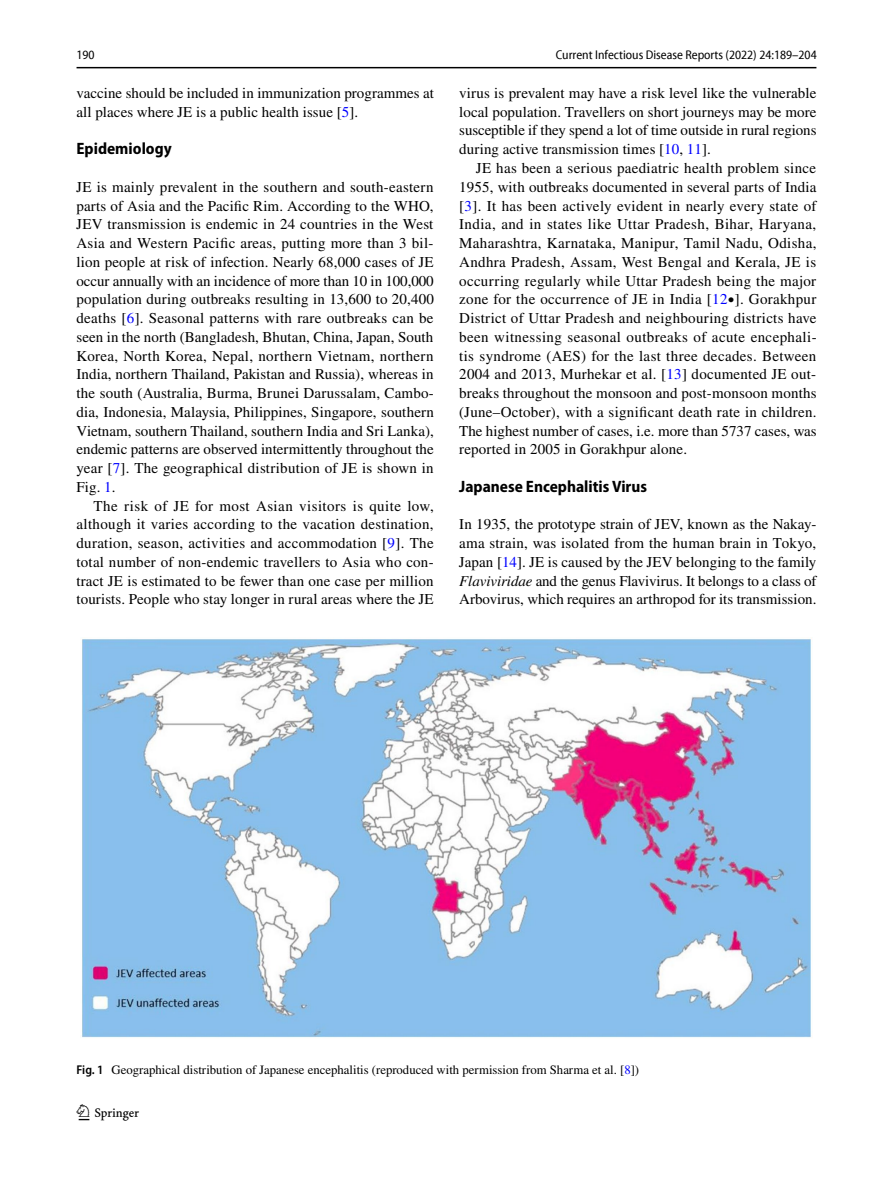
<style>
.page{position:relative;width:893px;height:1187px;background:#fff}
.page>*{position:absolute;margin:0;border:0;box-sizing:border-box;transform-origin:0 0}
.t1{font:22.5px "Springnew Regular 2";color:#000}
.t2{font:700 semi-condensed 16.5px "Myriad Pro";color:#000}
.t3{font:15px/18.8px "STIX";letter-spacing:.005em;color:#000;text-align:justify}
.t4{font:12.75px "STIX";color:#000}
.t5{font:semi-condensed 12.75px "Myriad Pro Unic";color:#000}
.s1{color:#00f}
.s2{font-size:12.75px}
.s3{font-style:italic}
.s4{font-family:"Myriad Pro";font-weight:600;font-stretch:semi-condensed}
</style>
<div class="page">
<hr style="left:77px;top:67px;width:739px;height:1px;background:#000">
<img style="left:81px;top:639px;width:731px;height:399px">
<p class="t5" style="left:77px;top:50px;width:20px">190</p>
<p class="t5" style="left:556px;top:50px;width:263px">Current Infectious Disease Reports (2022) 24:189–204</p>
<p class="t3" style="left:77px;top:84px;width:359px">vaccine should be included in immunization programmes at all places where JE is a public health issue [<span class="s1">5</span>].</p>
<p class="t2" style="left:77px;top:139px;width:97px">Epidemiology</p>
<p class="t3" style="left:77px;top:178px;width:359px">JE is mainly prevalent in the southern and south-eastern parts of Asia and the Pacific Rim. According to the WHO, JEV transmission is endemic in 24 countries in the West Asia and Western Pacific areas, putting more than 3 bil&shy;lion people at risk of infection. Nearly 68,000 cases of JE occur annually with an incidence of more than 10 in 100,000 population during outbreaks resulting in 13,600 to 20,400 deaths [<span class="s1">6</span>]. Seasonal patterns with rare outbreaks can be seen in the north (Bangladesh, Bhutan, China, Japan, South Korea, North Korea, Nepal, northern Vietnam, northern India, northern Thailand, Pakistan and Russia), whereas in the south (Australia, Burma, Brunei Darussalam, Cambo&shy;dia, Indonesia, Malaysia, Philippines, Singapore, southern Vietnam, southern Thailand, southern India and Sri Lanka), endemic patterns are observed intermittently throughout the year [<span class="s1">7</span>]. The geographical distribution of JE is shown in Fig. <span class="s1">1</span>.</p>
<p class="t3" style="left:77px;top:497px;width:359px;text-indent:17px">The risk of JE for most Asian visitors is quite low, although it varies according to the vacation destination, duration, season, activities and accommodation [<span class="s1">9</span>]. The total number of non-endemic travellers to Asia who con&shy;tract JE is estimated to be fewer than one case per million tourists. People who stay longer in rural areas where the JE</p>
<p class="t3" style="left:459px;top:84px;width:359px">virus is prevalent may have a risk level like the vulnerable local population. Travellers on short journeys may be more susceptible if they spend a lot of time outside in rural regions during active transmission times [<span class="s1">10</span>, <span class="s1">11</span>].</p>
<p class="t3" style="left:459px;top:159px;width:359px;text-indent:17px">JE has been a serious paediatric health problem since 1955, with outbreaks documented in several parts of India [<span class="s1">3</span>]. It has been actively evident in nearly every state of India, and in states like Uttar Pradesh, Bihar, Haryana, Maharashtra, Karnataka, Manipur, Tamil Nadu, Odisha, Andhra Pradesh, Assam, West Bengal and Kerala, JE is occurring regularly while Uttar Pradesh being the major zone for the occurrence of JE in India [<span class="s1">12</span><span class="s2">•</span>]. Gorakhpur District of Uttar Pradesh and neighbouring districts have been witnessing seasonal outbreaks of acute encephali&shy;tis syndrome (AES) for the last three decades. Between 2004 and 2013, Murhekar et al. [<span class="s1">13</span>] documented JE out&shy;breaks throughout the monsoon and post-monsoon months (June–October), with a significant death rate in children.<br>The highest number of cases, i.e. more than 5737 cases, was reported in 2005 in Gorakhpur alone.</p>
<p class="t2" style="left:459px;top:477px;width:189px">Japanese Encephalitis Virus</p>
<p class="t3" style="left:459px;top:516px;width:359px">In 1935, the prototype strain of JEV, known as the Nakay&shy;ama strain, was isolated from the human brain in Tokyo, Japan [<span class="s1">14</span>]. JE is caused by the JEV belonging to the family <span class="s3">Flaviviridae</span> and the genus Flavivirus. It belongs to a class of Arbovirus, which requires an arthropod for its transmission.</p>
<p class="t4" style="left:77px;top:1060px;width:564px"><span class="s4">Fig. 1</span> Geographical distribution of Japanese encephalitis (reproduced with permission from Sharma et al. [<span class="s1">8</span>])</p>
<h1 class="t1" style="left:79px;top:1104px;width:62px">1 3</h1>
</div>
